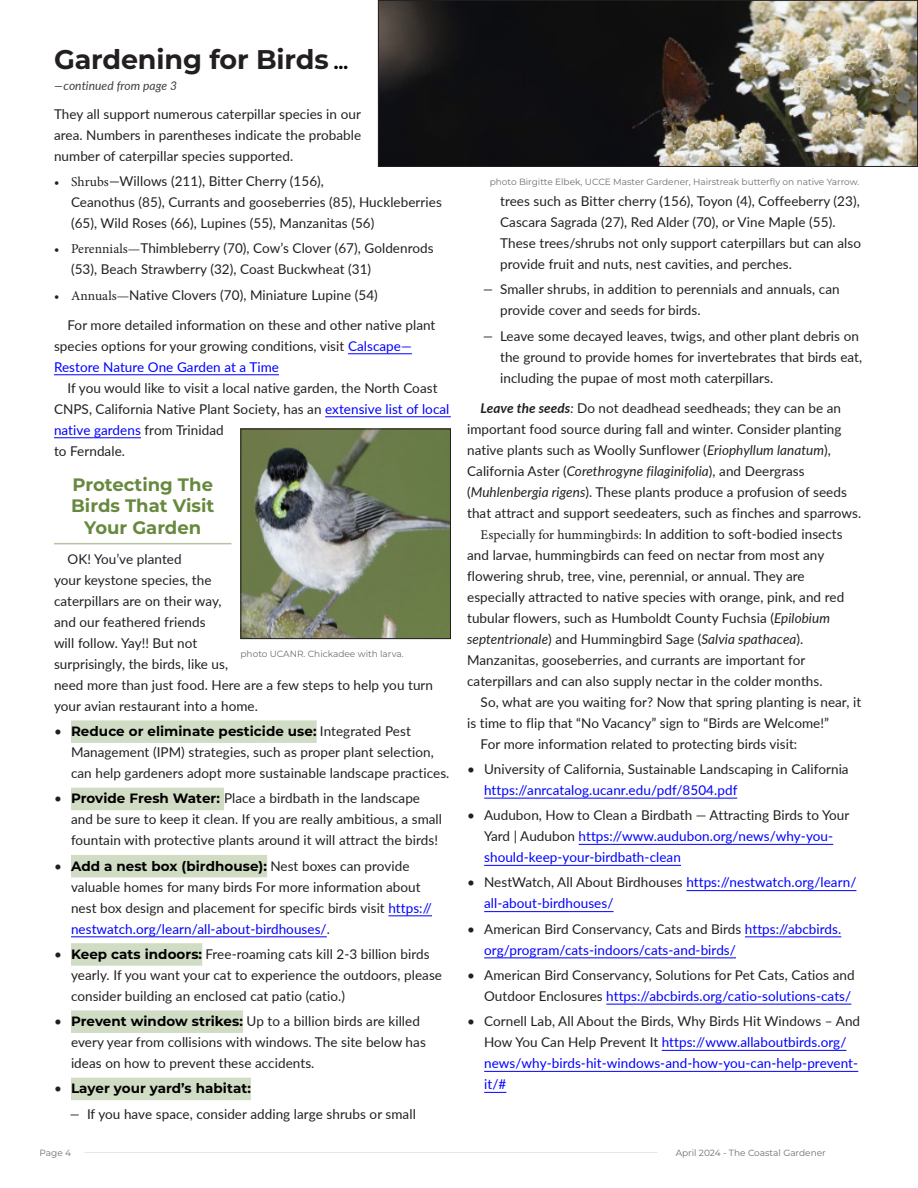
<style>
.page{position:relative;width:918px;height:1188px;background:#fff}
.page>*{position:absolute;margin:0;border:0;box-sizing:border-box;transform-origin:0 0}
._04_title_continued{font:700 27px "Montserrat";letter-spacing:-.005em;color:#231f20}
._04_Sub_Title_Center{font:700 18px/21.6px "Montserrat";color:#67893e;text-align:center}
._05_body_text{font:13.5px/21px "Lato";letter-spacing:.005em;color:#231f20}
.t1{font:13.5px/21px "Lato";letter-spacing:.005em;color:#00f}
.t2{font:700 13.5px "Montserrat";letter-spacing:.005em;color:#000}
.t3{font:italic 12px "Lato";letter-spacing:.005em;color:#3e3e3f}
._06_Photo_Caption{font:9px "Montserrat";color:#6c6d70}
.s1{font-size:18px;color:#000}
.s2{font-family:"Minion Pro"}
.s3{color:#00f}
.s4{font-family:"Montserrat";font-weight:700;color:#000}
.s5{font-family:"Lato";font-weight:400;color:#231f20}
.s6{font-style:italic}
.s7{font-weight:700;font-style:italic}
.s8{color:#231f20}
</style>
<div class="page">
<hr style="left:84px;top:1152px;width:573px;height:1px;background:#e6e7e9">
<hr style="left:348px;top:353px;width:64px;height:1px;background:#00f">
<hr style="left:54px;top:374px;width:225px;height:1px;background:#00f">
<hr style="left:325px;top:416px;width:126px;height:1px;background:#00f">
<hr style="left:54px;top:437px;width:87px;height:1px;background:#00f">
<hr style="left:54px;top:543px;width:177px;height:1px;background:#b3c49f">
<div style="left:71px;top:720px;width:246px;height:23px;background:#d1dcc5"></div>
<div style="left:71px;top:788px;width:153px;height:22px;background:#d1dcc5"></div>
<div style="left:71px;top:855px;width:196px;height:22px;background:#d1dcc5"></div>
<hr style="left:388px;top:916px;width:44px;height:1px;background:#00f">
<hr style="left:71px;top:937px;width:256px;height:1px;background:#00f">
<div style="left:71px;top:943px;width:131px;height:23px;background:#d1dcc5"></div>
<div style="left:71px;top:1010px;width:172px;height:23px;background:#d1dcc5"></div>
<div style="left:71px;top:1078px;width:180px;height:22px;background:#d1dcc5"></div>
<img style="left:242px;top:431px;width:207px;height:206px">
<div style="left:240px;top:429px;width:211px;height:210px;border:1px solid #231f20"></div>
<hr style="left:484px;top:798px;width:253px;height:1px;background:#00f">
<hr style="left:579px;top:844px;width:254px;height:1px;background:#00f">
<hr style="left:484px;top:865px;width:197px;height:1px;background:#00f">
<hr style="left:686px;top:890px;width:170px;height:1px;background:#00f">
<hr style="left:484px;top:911px;width:130px;height:1px;background:#00f">
<hr style="left:745px;top:937px;width:96px;height:1px;background:#00f">
<hr style="left:484px;top:958px;width:252px;height:1px;background:#00f">
<hr style="left:606px;top:1004px;width:245px;height:1px;background:#00f">
<hr style="left:662px;top:1050px;width:185px;height:1px;background:#00f">
<hr style="left:484px;top:1071px;width:374px;height:1px;background:#00f">
<svg style="left:484px;top:1092px;width:22px;height:1px"></svg>
<img style="left:380px;top:2px;width:536px;height:163px">
<div style="left:378px;top:0;width:540px;height:167px;border:1px solid #231f20"></div>
<p class="_04_title_continued" style="left:54px;top:40px;width:296px">Gardening for Birds <span class="s1">…</span></p>
<p class="t3" style="left:54px;top:77px;width:125px">—continued from page 3</p>
<p class="_05_body_text" style="left:54px;top:103px;width:309px;text-align:justify">They all support numerous caterpillar species in our area. Numbers in parentheses indicate the probable number of caterpillar species supported.</p>
<p class="_05_body_text" style="left:71px;top:170px;width:372px;text-indent:-17px"><span class="s2">• Shrubs</span>—Willows (211), Bitter Cherry (156),<br>Ceanothus (85), Currants and gooseberries (85), Huckleberries (65), Wild Roses (66), Lupines (55), Manzanitas (56)</p>
<p class="_05_body_text" style="left:71px;top:237px;width:364px;text-indent:-17px"><span class="s2">• Perennials—</span>Thimbleberry (70), Cow’s Clover (67), Goldenrods (53), Beach Strawberry (32), Coast Buckwheat (31)</p>
<p class="_05_body_text" style="left:54px;top:284px;width:325px"><span class="s2">• Annuals—</span>Native Clovers (70), Miniature Lupine (54)</p>
<p class="_05_body_text" style="left:54px;top:314px;width:383px;text-indent:14px">For more detailed information on these and other native plant species options for your growing conditions, visit <span class="s3">Calscape—<br>Restore Nature One Garden at a Time</span></p>
<p class="_05_body_text" style="left:54px;top:377px;width:397px;text-indent:14px">If you would like to visit a local native garden, the North Coast CNPS, California Native Plant Society, has an <span class="s3">extensive list of local native gardens</span> from Trinidad<br>to Ferndale.</p>
<p class="_04_Sub_Title_Center" style="left:71px;top:473px;width:145px">Protecting The<br>Birds That Visit<br>Your Garden</p>
<p class="_05_body_text" style="left:54px;top:548px;width:381px;text-indent:14px">OK! You’ve planted<br>your keystone species, the<br>caterpillars are on their way,<br>and our feathered friends<br>will follow. Yay!! But not<br>surprisingly, the birds, like us,<br>need more than just food. Here are a few steps to help you turn your avian restaurant into a home.</p>
<p class="_05_body_text" style="left:71px;top:720px;width:380px;text-indent:-17px">• <span class="s4">Reduce or eliminate pesticide use:</span> Integrated Pest<br>Management (IPM) strategies, such as proper plant selection, can help gardeners adopt more sustainable landscape practices.</p>
<p class="_05_body_text" style="left:71px;top:787px;width:373px;text-indent:-17px">• <span class="s4">Provide Fresh Water:</span> Place a birdbath in the landscape and be sure to keep it clean. If you are really ambitious, a small fountain with protective plants around it will attract the birds!</p>
<p class="_05_body_text" style="left:71px;top:855px;width:362px;text-indent:-17px">• <span class="s4">Add a nest box (birdhouse):</span> Nest boxes can provide valuable homes for many birds For more information about nest box design and placement for specific birds visit <span class="s3">https:// nestwatch.org/learn/all-about-birdhouses/</span>.</p>
<p class="_05_body_text" style="left:71px;top:943px;width:373px;text-indent:-17px">• <span class="s4">Keep cats indoors:</span> Free-roaming cats kill 2-3 billion birds yearly. If you want your cat to experience the outdoors, please consider building an enclosed cat patio (catio.)</p>
<p class="_05_body_text" style="left:71px;top:1010px;width:356px;text-indent:-17px">• <span class="s4">Prevent window strikes:</span> Up to a billion birds are killed every year from collisions with windows. The site below has ideas on how to prevent these accidents.</p>
<p class="t2" style="left:54px;top:1079px;width:198px"><span class="s5">•</span> Layer your yard’s habitat:</p>
<p class="_05_body_text" style="left:70px;top:1103px;width:347px"><span class="s6">—</span> If you have space, consider adding large shrubs or small</p>
<p class="_06_Photo_Caption" style="left:240px;top:647px;width:165px">photo UCANR. Chickadee with larva.</p>
<p class="_06_Photo_Caption" style="left:490px;top:175px;width:371px">photo Birgitte Elbek, UCCE Master Gardener, Hairstreak butterfly on native Yarrow.</p>
<p class="_05_body_text" style="left:500px;top:190px;width:362px">trees such as Bitter cherry (156), Toyon (4), Coffeeberry (23), Cascara Sagrada (27), Red Alder (70), or Vine Maple (55).<br>These trees/shrubs not only support caterpillars but can also provide fruit and nuts, nest cavities, and perches.</p>
<p class="_05_body_text" style="left:500px;top:278px;width:341px;text-indent:-17px"><span class="s6">—</span> Smaller shrubs, in addition to perennials and annuals, can provide cover and seeds for birds.</p>
<p class="_05_body_text" style="left:500px;top:325px;width:364px;text-indent:-17px"><span class="s6">—</span> Leave some decayed leaves, twigs, and other plant debris on the ground to provide homes for invertebrates that birds eat, including the pupae of most moth caterpillars.</p>
<p class="_05_body_text" style="left:467px;top:397px;width:396px;text-indent:14px"><span class="s7">Leave the seeds</span><span class="s6">:</span> Do not deadhead seedheads; they can be an important food source during fall and winter. Consider planting native plants such as Woolly Sunflower (<span class="s6">Eriophyllum lanatum</span>), California Aster (<span class="s6">Corethrogyne filaginifolia</span>), and Deergrass (<span class="s6">Muhlenbergia rigens</span>). These plants produce a profusion of seeds that attract and support seedeaters, such as finches and sparrows.</p>
<p class="_05_body_text" style="left:467px;top:523px;width:379px;text-indent:14px"><span class="s2">Especially for hummingbirds:</span> In addition to soft-bodied insects and larvae, hummingbirds can feed on nectar from most any flowering shrub, tree, vine, perennial, or annual. They are especially attracted to native species with orange, pink, and red tubular flowers, such as Humboldt County Fuchsia (<span class="s6">Epilobium septentrionale</span>) and Hummingbird Sage (<span class="s6">Salvia spathacea</span>).<br>Manzanitas, gooseberries, and currants are important for caterpillars and can also supply nectar in the colder months.</p>
<p class="_05_body_text" style="left:467px;top:691px;width:396px;text-indent:14px">So, what are you waiting for? Now that spring planting is near, it is time to flip that “No Vacancy” sign to “Birds are Welcome!”</p>
<p class="_05_body_text" style="left:481px;top:733px;width:318px">For more information related to protecting birds visit:</p>
<p class="_05_body_text" style="left:484px;top:758px;width:366px;text-indent:-17px">• University of California, Sustainable Landscaping in California <span class="s3">https://anrcatalog.ucanr.edu/pdf/8504.pdf</span></p>
<p class="t1" style="left:484px;top:804px;width:367px;text-indent:-17px"><span class="s8">• Audubon, How to Clean a Birdbath — Attracting Birds to Your<br>Yard | Audubon</span> https://www.audubon.org/news/why-you&shy;should-keep-your-birdbath-clean</p>
<p class="t1" style="left:484px;top:872px;width:374px;text-indent:-17px"><span class="s8">• NestWatch, All About Birdhouses</span> https://nestwatch.org/learn/ all-about-birdhouses/</p>
<p class="t1" style="left:484px;top:918px;width:359px;text-indent:-17px"><span class="s8">• American Bird Conservancy, Cats and Birds</span> https://abcbirds. org/program/cats-indoors/cats-and-birds/</p>
<p class="_05_body_text" style="left:467px;top:964px;width:389px;text-align:right">• American Bird Conservancy, Solutions for Pet Cats, Catios and<br>Outdoor Enclosures <span class="s3">https://abcbirds.org/catio-solutions-cats/</span></p>
<p class="t1" style="left:484px;top:1010px;width:378px;text-indent:-17px"><span class="s8">• Cornell Lab, All About the Birds, Why Birds Hit Windows – And How You Can Help Prevent It</span> https://www.allaboutbirds.org/ news/why-birds-hit-windows-and-how-you-can-help-prevent&shy;it/#</p>
<p class="_06_Photo_Caption" style="left:40px;top:1147px;width:33px">Page 4</p>
<p class="_06_Photo_Caption" style="left:676px;top:1147px;width:152px">April 2024 - The Coastal Gardener</p>
</div>
